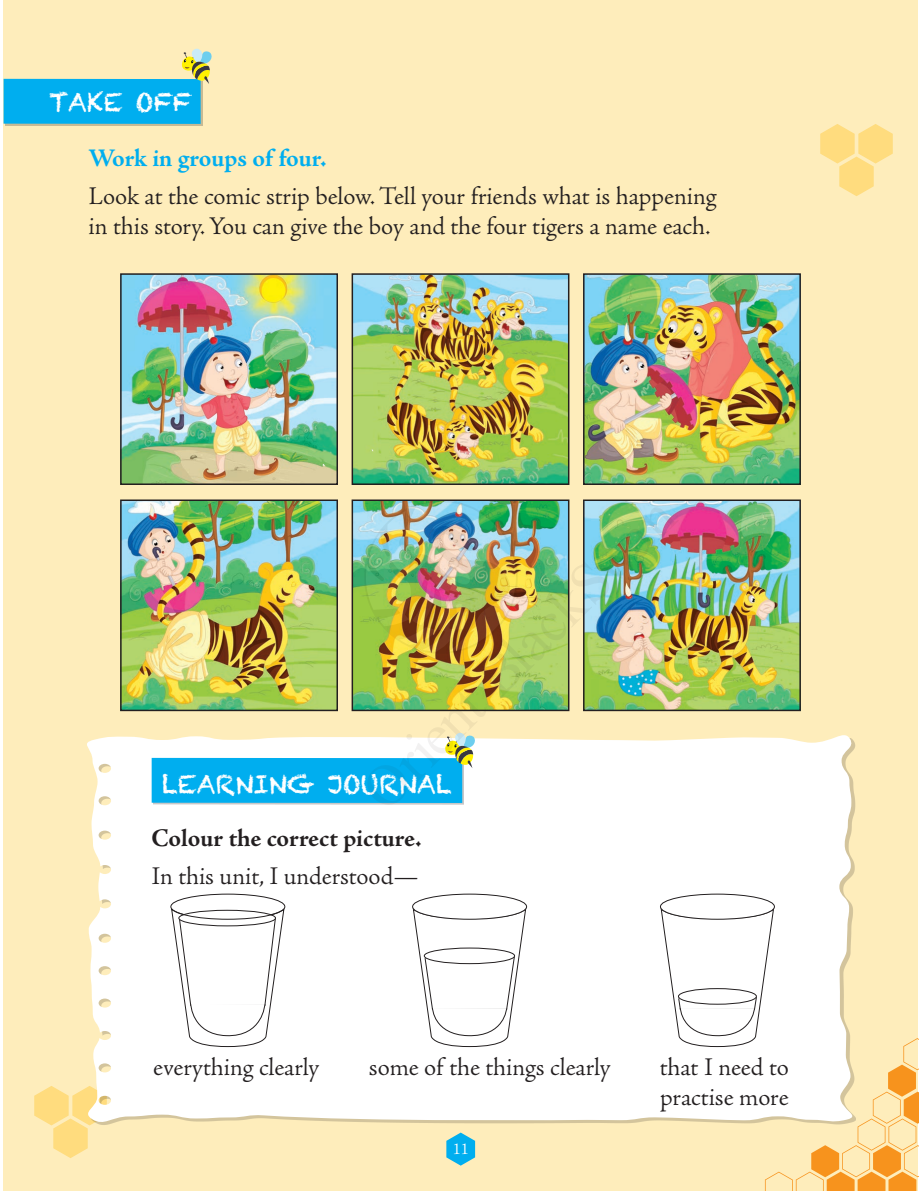
<style>
.page{position:relative;width:919px;height:1191px;background:#fff}
.page>*{position:absolute;margin:0;border:0;box-sizing:border-box;transform-origin:0 0}
.t1{font:300 25.5px/30px "Adobe Jenson Pro";letter-spacing:-.005em;color:#231f20}
.t2{font:700 25.5px "Adobe Jenson Pro";letter-spacing:-.005em;color:#231f20}
.t3{font:25.5px "Chalkduster";color:#fff}
.t4{font:700 25.5px "Adobe Jenson Pro";letter-spacing:-.005em;color:#00aeef}
.t5{font:300 16.5px "Adobe Jenson Pro";color:#fff}
</style>
<div class="page">
<div style="left:3px;top:0;width:915px;height:1191px;background:#feedbb"></div>
<svg style="left:446px;top:1132px;width:29px;height:34px"></svg>
<svg style="left:34px;top:1086px;width:54px;height:72px"></svg>
<svg style="left:820px;top:124px;width:72px;height:72px"></svg>
<div style="left:5px;top:80px;width:197px;height:46px;background:#c7ba94"></div>
<div style="left:4px;top:79px;width:197px;height:45px;background:#00aeef"></div>
<svg style="left:182px;top:48px;width:30px;height:36px"></svg>
<img style="left:123px;top:276px;width:212px;height:206px">
<div style="left:120px;top:273px;width:218px;height:212px;border:2px solid #231f20"></div>
<img style="left:354px;top:276px;width:212px;height:206px">
<div style="left:351px;top:273px;width:218px;height:212px;border:2px solid #231f20"></div>
<img style="left:586px;top:276px;width:211px;height:206px">
<div style="left:583px;top:273px;width:217px;height:212px;border:2px solid #231f20"></div>
<img style="left:123px;top:502px;width:212px;height:206px">
<div style="left:120px;top:499px;width:218px;height:212px;border:2px solid #231f20"></div>
<img style="left:354px;top:502px;width:212px;height:206px">
<div style="left:351px;top:499px;width:218px;height:212px;border:2px solid #231f20"></div>
<img style="left:586px;top:502px;width:211px;height:206px">
<div style="left:583px;top:499px;width:217px;height:212px;border:2px solid #231f20"></div>
<svg style="left:79px;top:735px;width:777px;height:392px;background:#fefcf9"></svg>
<div style="left:153px;top:759px;width:311px;height:46px;background:#231f20;opacity:.25"></div>
<div style="left:152px;top:758px;width:310px;height:45px;background:#00aeef"></div>
<svg style="left:444px;top:733px;width:31px;height:35px"></svg>
<div style="left:412px;top:894px;width:114px;height:25px;background:#fff;border-radius:50%"></div>
<div style="left:412px;top:894px;width:115px;height:26px;border:1px solid #231f20;border-radius:50%"></div>
<svg style="left:412px;top:907px;width:115px;height:140px;background:#f4f4f4"></svg>
<div style="left:424px;top:948px;width:90px;height:16px;background:#fff;border-radius:50%"></div>
<div style="left:424px;top:947px;width:91px;height:17px;border:1px solid #231f20;border-radius:50%"></div>
<svg style="left:170px;top:907px;width:115px;height:140px;background:#f4f4f4"></svg>
<svg style="left:179px;top:910px;width:96px;height:16px"></svg>
<div style="left:178px;top:910px;width:98px;height:16px;border:1px solid #231f20;border-radius:50%"></div>
<div style="left:170px;top:894px;width:115px;height:26px;border:1px solid #231f20;border-radius:50%"></div>
<div style="left:660px;top:894px;width:114px;height:25px;background:#fff;border-radius:50%"></div>
<div style="left:660px;top:894px;width:114px;height:26px;border:1px solid #231f20;border-radius:50%"></div>
<svg style="left:660px;top:907px;width:259px;height:284px"></svg>
<svg style="left:332px;top:468px;width:217px;height:218px;background:#9bc878"></svg>
<img style="left:335px;top:471px;width:212px;height:212px">
<svg style="left:453px;top:532px;width:26px;height:26px"></svg>
<p class="t3" style="left:49px;top:88px;width:144px">TAKE OFF</p>
<p class="t4" style="left:89px;top:143px;width:240px">Work in groups of four.</p>
<p class="t1" style="left:89px;top:182px;width:629px">Look at the comic strip below. Tell your friends what is happening in this story. You can give the boy and the four tigers a name each.</p>
<p class="t3" style="left:162px;top:769px;width:292px">LEARNING JOURNAL</p>
<p class="t2" style="left:152px;top:823px;width:271px">Colour the correct picture.</p>
<p class="t1" style="left:152px;top:862px;width:268px">In this unit, I understood—</p>
<p class="t1" style="left:153px;top:1052px;width:167px">everything clearly</p>
<p class="t1" style="left:369px;top:1052px;width:243px">some of the things clearly</p>
<p class="t1" style="left:660px;top:1052px;width:130px">that I need to practise more</p>
<p class="t5" style="left:453px;top:1139px;width:17px">11</p>
</div>
